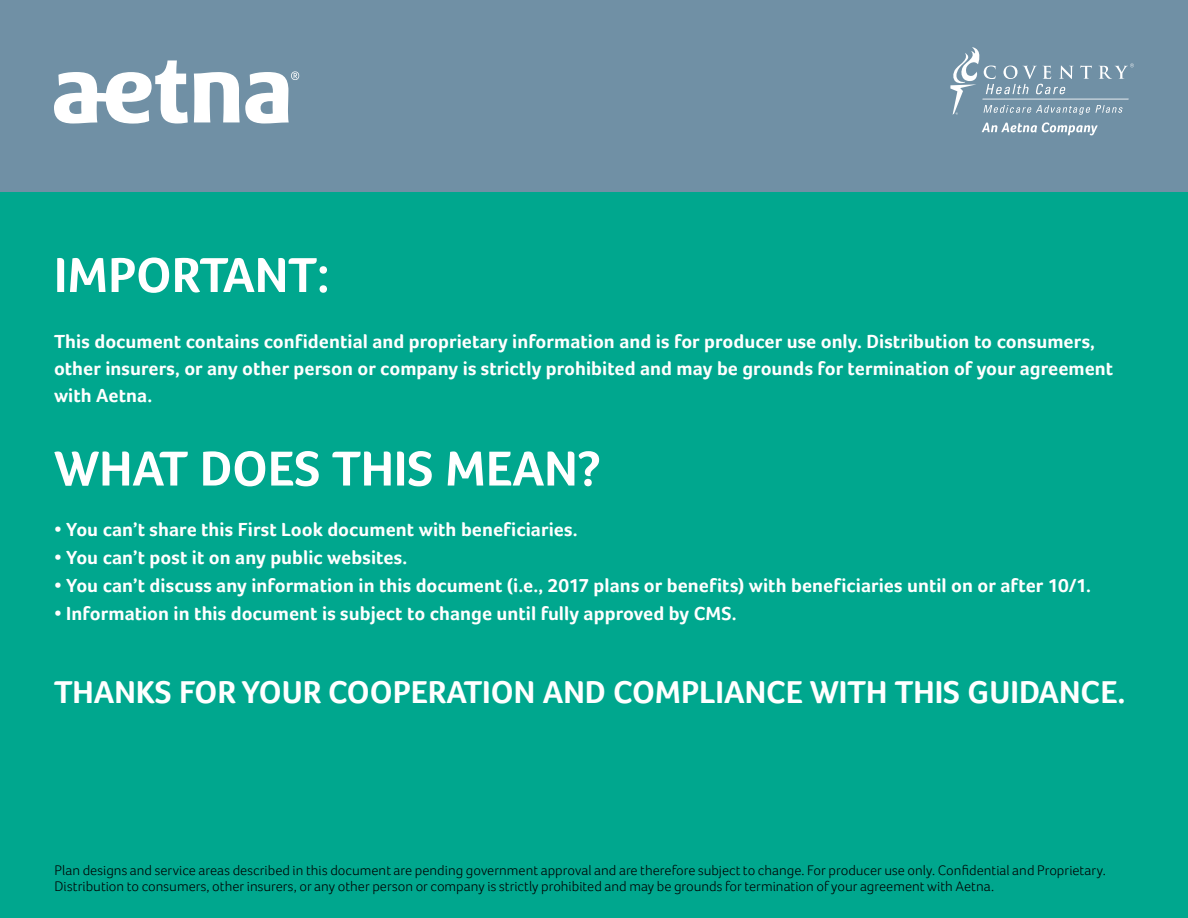
<style>
.page{position:relative;width:1188px;height:918px;background:#fff}
.page>*{position:absolute;margin:0;border:0;box-sizing:border-box;transform-origin:0 0}
.t1{font:700 50.55px "Foco";color:#fff}
.t2{font:700 32.55px "Foco";color:#fff}
.t3{font:700 19.5px/27px "Foco";color:#fff}
.t4{font:300 14.25px/16.5px "Foco";color:#000}
</style>
<div class="page">
<div style="left:0;top:0;width:1188px;height:192px;background:#7090a5"></div>
<div style="left:0;top:192px;width:1188px;height:726px;background:#00a78e"></div>
<svg style="left:54px;top:60px;width:245px;height:64px"></svg>
<svg style="left:982px;top:122px;width:116px;height:13px"></svg>
<svg style="left:950px;top:47px;width:184px;height:68px"></svg>
<h1 class="t1" style="left:54px;top:245px;width:277px">IMPORTANT:</h1>
<p class="t3" style="left:54px;top:327px;width:1061px">This document contains confidential and proprietary information and is for producer use only. Distribution to consumers, other insurers, or any other person or company is strictly prohibited and may be grounds for termination of your agreement with Aetna.</p>
<h1 class="t1" style="left:54px;top:439px;width:548px">WHAT DOES THIS MEAN?</h1>
<p class="t3" style="left:54px;top:516px;width:525px">• You can’t share this First Look document with beneficiaries.</p>
<p class="t3" style="left:54px;top:544px;width:355px">• You can’t post it on any public websites.</p>
<p class="t3" style="left:54px;top:571px;width:1039px">• You can’t discuss any information in this document (i.e., 2017 plans or benefits) with beneficiaries until on or after 10/1.</p>
<p class="t3" style="left:54px;top:599px;width:684px">• Information in this document is subject to change until fully approved by CMS.</p>
<h2 class="t2" style="left:54px;top:673px;width:1073px">THANKS FOR YOUR COOPERATION AND COMPLIANCE WITH THIS GUIDANCE.</h2>
<p class="t4" style="left:55px;top:861px;width:1053px">Plan designs and service areas described in this document are pending government approval and are therefore subject to change. For producer use only. Confidential and Proprietary.<br>Distribution to consumers, other insurers, or any other person or company is strictly prohibited and may be grounds for termination of your agreement with Aetna.</p>
</div>
